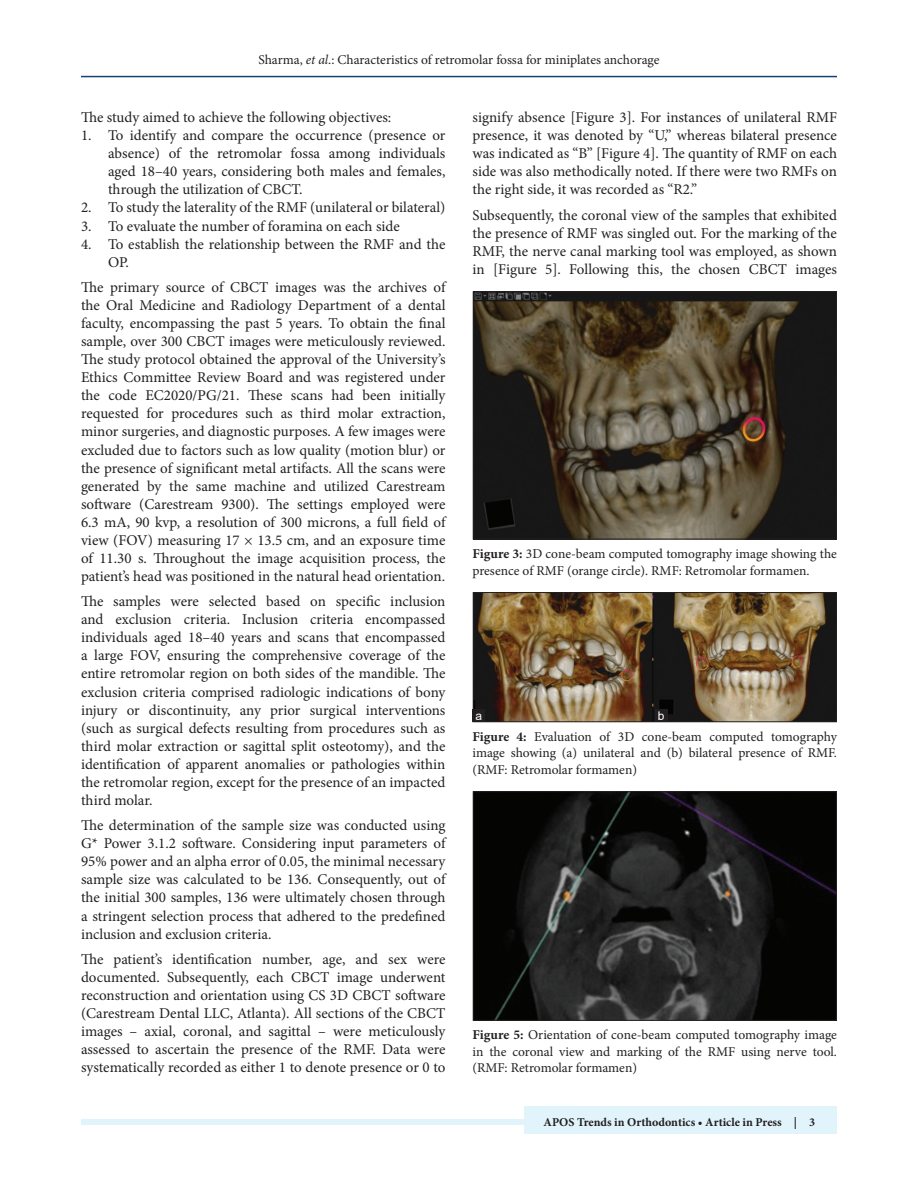
<style>
.page{position:relative;width:918px;height:1188px;background:#fff}
.page>*{position:absolute;margin:0;border:0;box-sizing:border-box;transform-origin:0 0}
.TX{font:15px/18px "Minion Pro";color:#231f20;text-align:justify}
.L{font:15px/18px "Minion Pro";color:#231f20;text-align:justify}
.LL{font:15px/18px "Minion Pro";letter-spacing:-.005em;color:#231f20}
.TX_No_After_Space{font:15px "Minion Pro";color:#231f20}
.FGC{font:13.5px/16.5px "Minion Pro";letter-spacing:-.005em;color:#231f20;text-align:justify}
.JF{font:700 12px "Minion Pro";color:#231f20}
.LABEL{font:12px "Arial";color:#fff}
.s1{font-style:italic}
.s2{font-weight:700}
</style>
<div class="page">
<hr style="left:81px;top:76px;width:756px;height:1px;background:#164077">
<div style="left:81px;top:1119px;width:756px;height:6px;background:#e1f4fc"></div>
<div style="left:524px;top:1107px;width:313px;height:27px;background:#e1f4fc"></div>
<img style="left:475px;top:294px;width:360px;height:243px">
<div style="left:473px;top:292px;width:364px;height:247px;border:1px solid #231f20"></div>
<img style="left:475px;top:594px;width:360px;height:126px">
<div style="left:473px;top:592px;width:364px;height:130px;border:1px solid #231f20"></div>
<img style="left:475px;top:794px;width:360px;height:225px">
<div style="left:473px;top:792px;width:364px;height:229px;border:1px solid #231f20"></div>
<div style="left:472px;top:709px;width:13px;height:13px;background:#231f20"></div>
<div style="left:655px;top:709px;width:13px;height:13px;background:#231f20"></div>
<p class="FGC" style="left:258px;top:51px;width:403px">Sharma, <span class="s1">et al</span>.: Characteristics of retromolar fossa for miniplates anchorage</p>
<p class="TX_No_After_Space" style="left:81px;top:107px;width:312px">The study aimed to achieve the following objectives:</p>
<p class="L" style="left:108px;top:127px;width:339px;text-indent:-27px">1. To identify and compare the occurrence (presence or absence) of the retromolar fossa among individuals aged 18–40 years, considering both males and females, through the utilization of CBCT.</p>
<p class="L" style="left:81px;top:199px;width:366px">2. To study the laterality of the RMF (unilateral or bilateral)</p>
<p class="L" style="left:81px;top:217px;width:320px">3. To evaluate the number of foramina on each side</p>
<p class="LL" style="left:108px;top:235px;width:339px;text-indent:-27px">4. To establish the relationship between the RMF and the<br>OP.</p>
<p class="TX" style="left:81px;top:278px;width:366px">The primary source of CBCT images was the archives of the Oral Medicine and Radiology Department of a dental faculty, encompassing the past 5 years. To obtain the final sample, over 300 CBCT images were meticulously reviewed.<br>The study protocol obtained the approval of the University’s Ethics Committee Review Board and was registered under the code EC2020/PG/21. These scans had been initially requested for procedures such as third molar extraction, minor surgeries, and diagnostic purposes. A few images were excluded due to factors such as low quality (motion blur) or the presence of significant metal artifacts. All the scans were generated by the same machine and utilized Carestream software (Carestream 9300). The settings employed were 6.3 mA, 90 kvp, a resolution of 300 microns, a full field of view (FOV) measuring 17 × 13.5 cm, and an exposure time of 11.30 s. Throughout the image acquisition process, the patient’s head was positioned in the natural head orientation.</p>
<p class="TX" style="left:81px;top:593px;width:366px">The samples were selected based on specific inclusion and exclusion criteria. Inclusion criteria encompassed individuals aged 18–40 years and scans that encompassed a large FOV, ensuring the comprehensive coverage of the entire retromolar region on both sides of the mandible. The exclusion criteria comprised radiologic indications of bony injury or discontinuity, any prior surgical interventions (such as surgical defects resulting from procedures such as third molar extraction or sagittal split osteotomy), and the identification of apparent anomalies or pathologies within the retromolar region, except for the presence of an impacted third molar.</p>
<p class="TX" style="left:81px;top:817px;width:366px">The determination of the sample size was conducted using G* Power 3.1.2 software. Considering input parameters of 95% power and an alpha error of 0.05, the minimal necessary sample size was calculated to be 136. Consequently, out of the initial 300 samples, 136 were ultimately chosen through a stringent selection process that adhered to the predefined inclusion and exclusion criteria.</p>
<p class="TX" style="left:81px;top:950px;width:366px">The patient’s identification number, age, and sex were documented. Subsequently, each CBCT image underwent reconstruction and orientation using CS 3D CBCT software (Carestream Dental LLC, Atlanta). All sections of the CBCT images – axial, coronal, and sagittal – were meticulously assessed to ascertain the presence of the RMF. Data were systematically recorded as either 1 to denote presence or 0 to</p>
<p class="TX" style="left:472px;top:109px;width:366px">signify absence [Figure 3]. For instances of unilateral RMF presence, it was denoted by “U,” whereas bilateral presence was indicated as “B” [Figure 4]. The quantity of RMF on each side was also methodically noted. If there were two RMFs on the right side, it was recorded as “R2.”</p>
<p class="TX" style="left:472px;top:206px;width:366px">Subsequently, the coronal view of the samples that exhibited the presence of RMF was singled out. For the marking of the RMF, the nerve canal marking tool was employed, as shown in [Figure 5]. Following this, the chosen CBCT images</p>
<p class="FGC" style="left:472px;top:546px;width:366px"><span class="s2">Figure 3:</span> 3D cone-beam computed tomography image showing the presence of RMF (orange circle). RMF: Retromolar formamen.</p>
<p class="LABEL" style="left:476px;top:707px;width:8px">a</p>
<p class="LABEL" style="left:658px;top:707px;width:8px">b</p>
<p class="FGC" style="left:472px;top:728px;width:366px"><span class="s2">Figure 4:</span> Evaluation of 3D cone-beam computed tomography image showing (a) unilateral and (b) bilateral presence of RMF. (RMF: Retromolar formamen)</p>
<p class="FGC" style="left:472px;top:1027px;width:366px"><span class="s2">Figure 5:</span> Orientation of cone-beam computed tomography image in the coronal view and marking of the RMF using nerve tool. (RMF: Retromolar formamen)</p>
<p class="JF" style="left:544px;top:1113px;width:273px">APOS Trends in Orthodontics • Article in Press | 3</p>
</div>
